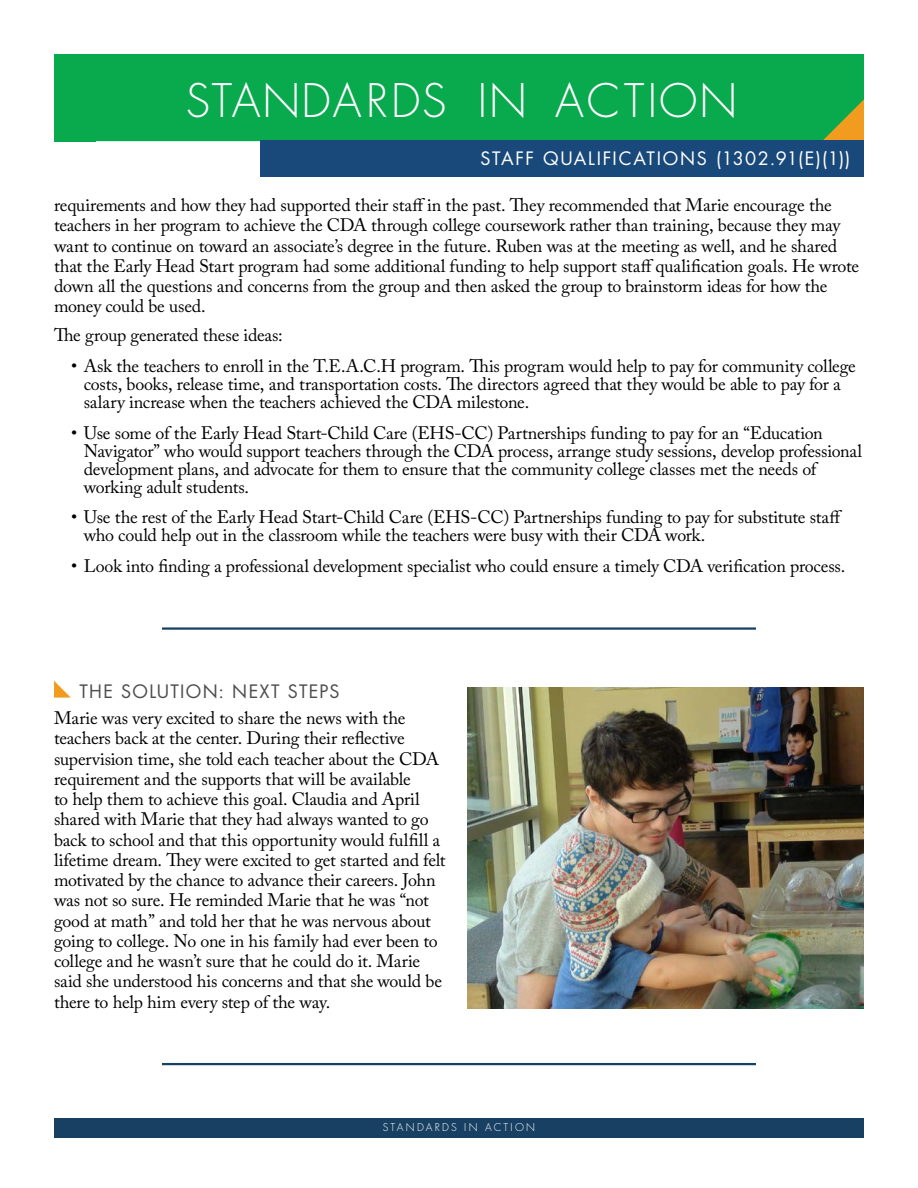
<style>
.page{position:relative;width:918px;height:1188px;background:#fff}
.page>*{position:absolute;margin:0;border:0;box-sizing:border-box;transform-origin:0 0}
.t1{font:300 45px "Futura Std";letter-spacing:.04em;color:#fff}
.t2{font:18px/20.2px "Adobe Caslon Pro";letter-spacing:-.015em;color:#000}
.t3{font:18px "Futura Std";letter-spacing:.09em;color:#fff}
.t4{font:18px "Futura Std";letter-spacing:.07em;color:#4d4d4f}
.t5{font:300 10.5px "Futura Std";letter-spacing:.21em;color:#fff}
</style>
<div class="page">
<div style="left:54px;top:54px;width:810px;height:87px;background:#09a94e"></div>
<div style="left:54px;top:100px;width:41px;height:41px;background:#09a94e"></div>
<div style="left:54px;top:1118px;width:810px;height:19px;background:#174063"></div>
<hr style="left:162px;top:627px;width:594px;height:3px;background:#174063">
<hr style="left:162px;top:1063px;width:594px;height:2px;background:#174063">
<svg style="left:54px;top:681px;width:17px;height:17px"></svg>
<img style="left:468px;top:688px;width:396px;height:320px">
<div style="left:261px;top:141px;width:603px;height:36px;background:#19497a"></div>
<h1 class="t1" style="left:186px;top:73px;width:553px">STANDARDS IN ACTION</h1>
<p class="t3" style="left:480px;top:147px;width:372px">STAFF QUALIFICATIONS (1302.91(E)(1))</p>
<p class="t2" style="left:54px;top:195px;width:807px">requirements and how they had supported their staff in the past. They recommended that Marie encourage the teachers in her program to achieve the CDA through college coursework rather than training, because they may want to continue on toward an associate’s degree in the future. Ruben was at the meeting as well, and he shared that the Early Head Start program had some additional funding to help support staff qualification goals. He wrote down all the questions and concerns from the group and then asked the group to brainstorm ideas for how the money could be used.</p>
<p class="t2" style="left:54px;top:325px;width:230px">The group generated these ideas:</p>
<p class="t2" style="left:84px;top:357px;width:774px;line-height:18px;text-indent:-13px">• Ask the teachers to enroll in the T.E.A.C.H program. This program would help to pay for community college costs, books, release time, and transportation costs. The directors agreed that they would be able to pay for a salary increase when the teachers achieved the CDA milestone.</p>
<p class="t2" style="left:84px;top:423px;width:780px;line-height:18px;text-indent:-13px">• Use some of the Early Head Start-Child Care (EHS-CC) Partnerships funding to pay for an “Education Navigator” who would support teachers through the CDA process, arrange study sessions, develop professional development plans, and advocate for them to ensure that the community college classes met the needs of working adult students.</p>
<p class="t2" style="left:84px;top:508px;width:760px;line-height:18px;text-indent:-13px">• Use the rest of the Early Head Start-Child Care (EHS-CC) Partnerships funding to pay for substitute staff who could help out in the classroom while the teachers were busy with their CDA work.</p>
<p class="t2" style="left:71px;top:556px;width:776px">• Look into finding a professional development specialist who could ensure a timely CDA verification process.</p>
<h2 class="t4" style="left:80px;top:679px;width:262px">THE SOLUTION: NEXT STEPS</h2>
<p class="t2" style="left:54px;top:708px;width:393px">Marie was very excited to share the news with the teachers back at the center. During their reflective supervision time, she told each teacher about the CDA requirement and the supports that will be available<br>to help them to achieve this goal. Claudia and April shared with Marie that they had always wanted to go back to school and that this opportunity would fulfill a lifetime dream. They were excited to get started and felt motivated by the chance to advance their careers. John was not so sure. He reminded Marie that he was “not good at math” and told her that he was nervous about going to college. No one in his family had ever been to college and he wasn’t sure that he could do it. Marie said she understood his concerns and that she would be there to help him every step of the way.</p>
<p class="t5" style="left:383px;top:1121px;width:154px">STANDARDS IN ACTION</p>
</div>
